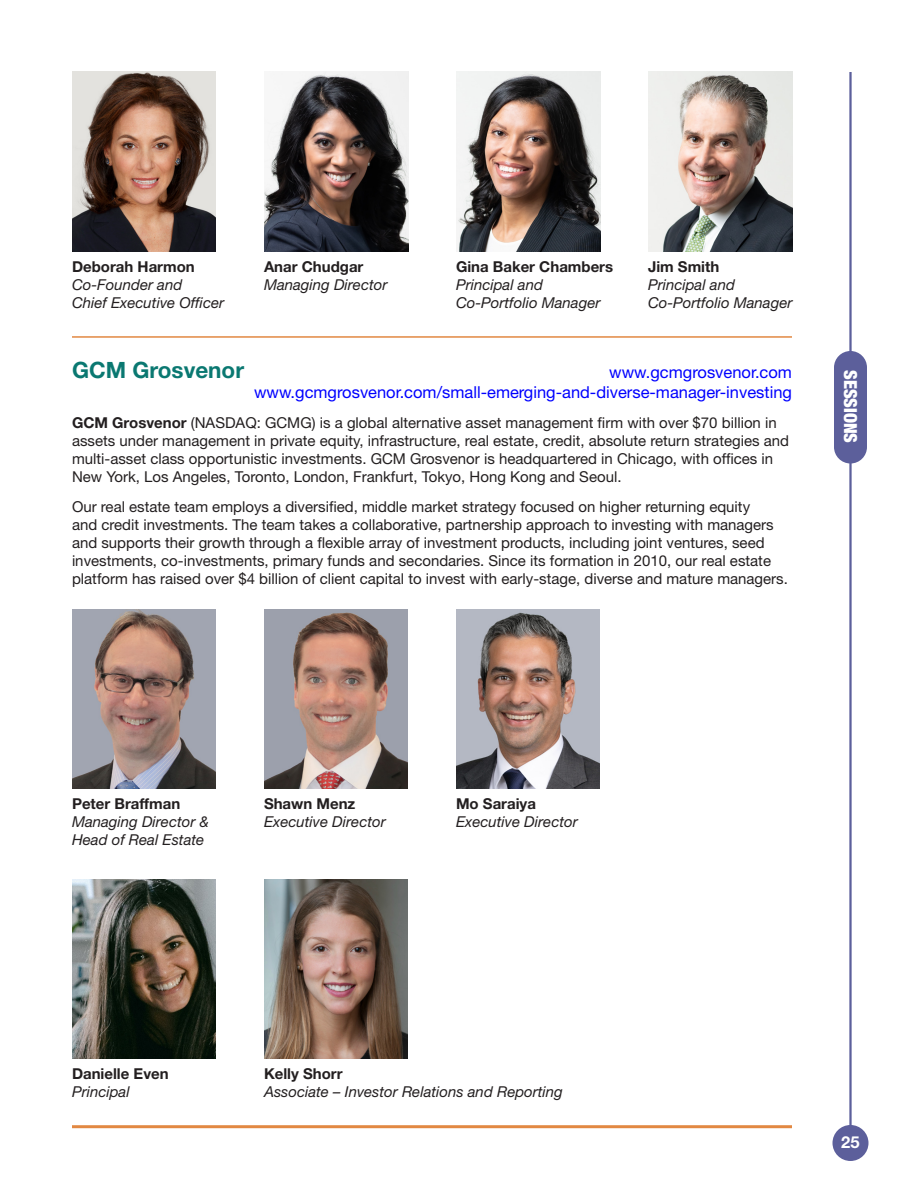
<style>
.page{position:relative;width:918px;height:1188px;background:#fff}
.page>*{position:absolute;margin:0;border:0;box-sizing:border-box;transform-origin:0 0}
.Partners_Name_in_Bre{font:700 22.5px "Helvetica Neue LT Std";color:#0a7871}
.t1{font:900 condensed 18px "Helvetica Neue LT Std";color:#fff}
.Partners_Name_in_Bre-2{font:16.5px "Helvetica Neue LT Std";color:#00f}
.t2{font:700 16.5px "Helvetica Neue LT Std";color:#fff}
.Partner_description{font:15px/18px "Helvetica Neue LT Std";color:#231f20}
.Partner_Photo_Labels{font:italic 15px/18px "Helvetica Neue LT Std";color:#231f20}
.Partner_Photo_Labels-2{font:700 15px/18px "Helvetica Neue LT Std";color:#231f20}
.s1{font-weight:700;font-style:normal}
.s2{font-weight:700}
.s3{font-weight:400;font-style:italic}
</style>
<div class="page">
<div style="left:832px;top:1125px;width:36px;height:36px;background:#5c5f9b;border-radius:50%"></div>
<hr style="left:849px;top:72px;width:3px;height:1055px;background:#5c5f9b">
<div style="left:834px;top:351px;width:33px;height:113px;background:#5c5f9b;border-radius:16px"></div>
<hr style="left:72px;top:336px;width:720px;height:2px;background:#e28842">
<hr style="left:72px;top:1125px;width:720px;height:3px;background:#e28842">
<img style="left:72px;top:72px;width:144px;height:180px">
<img style="left:264px;top:72px;width:144px;height:180px">
<img style="left:456px;top:72px;width:144px;height:180px">
<img style="left:648px;top:72px;width:144px;height:180px">
<img style="left:264px;top:609px;width:144px;height:180px">
<img style="left:72px;top:609px;width:144px;height:180px">
<img style="left:456px;top:609px;width:144px;height:180px">
<img style="left:72px;top:879px;width:144px;height:180px">
<img style="left:264px;top:879px;width:144px;height:180px">
<p class="Partner_Photo_Labels" style="left:72px;top:257px;width:154px"><span class="s1">Deborah Harmon<br></span>Co-Founder and<br>Chief Executive Officer</p>
<p class="Partner_Photo_Labels" style="left:264px;top:257px;width:125px"><span class="s1">Anar Chudgar<br></span>Managing Director</p>
<p class="Partner_Photo_Labels" style="left:456px;top:257px;width:159px"><span class="s1">Gina Baker Chambers<br></span>Principal and<br>Co-Portfolio Manager</p>
<p class="Partner_Photo_Labels" style="left:648px;top:257px;width:146px"><span class="s1">Jim Smith<br></span>Principal and<br>Co-Portfolio Manager</p>
<p class="Partners_Name_in_Bre" style="left:72px;top:356px;width:174px">GCM Grosvenor</p>
<p class="Partners_Name_in_Bre-2" style="left:609px;top:363px;width:184px">www.gcmgrosvenor.com</p>
<p class="Partners_Name_in_Bre-2" style="left:254px;top:382px;width:539px">www.gcmgrosvenor.com/small-emerging-and-diverse-manager-investing</p>
<p class="Partner_description" style="left:72px;top:413px;width:719px"><span class="s2">GCM Grosvenor</span> (NASDAQ: GCMG) is a global alternative asset management firm with over $70 billion in assets under management in private equity, infrastructure, real estate, credit, absolute return strategies and multi-asset class opportunistic investments. GCM Grosvenor is headquartered in Chicago, with offices in New York, Los Angeles, Toronto, London, Frankfurt, Tokyo, Hong Kong and Seoul.</p>
<p class="Partner_description" style="left:72px;top:497px;width:717px">Our real estate team employs a diversified, middle market strategy focused on higher returning equity<br>and credit investments. The team takes a collaborative, partnership approach to investing with managers and supports their growth through a flexible array of investment products, including joint ventures, seed investments, co-investments, primary funds and secondaries. Since its formation in 2010, our real estate platform has raised over $4 billion of client capital to invest with early-stage, diverse and mature managers.</p>
<p class="t1" style="left:862px;top:370px;width:75px;rotate:90deg">SESSIONS</p>
<p class="Partner_Photo_Labels" style="left:72px;top:794px;width:139px"><span class="s1">Peter Braffman<br></span>Managing Director &amp;<br>Head of Real Estate</p>
<p class="Partner_Photo_Labels" style="left:456px;top:794px;width:123px"><span class="s1">Mo Saraiya<br></span>Executive Director</p>
<p class="Partner_Photo_Labels" style="left:264px;top:794px;width:123px"><span class="s1">Shawn Menz<br></span>Executive Director</p>
<p class="Partner_Photo_Labels-2" style="left:72px;top:1064px;width:98px">Danielle Even<br><span class="s3">Principal</span></p>
<p class="Partner_Photo_Labels" style="left:264px;top:1064px;width:300px"><span class="s1">Kelly Shorr<br></span>Associate – Investor Relations and Reporting</p>
<p class="t2" style="left:841px;top:1132px;width:20px">25</p>
</div>
